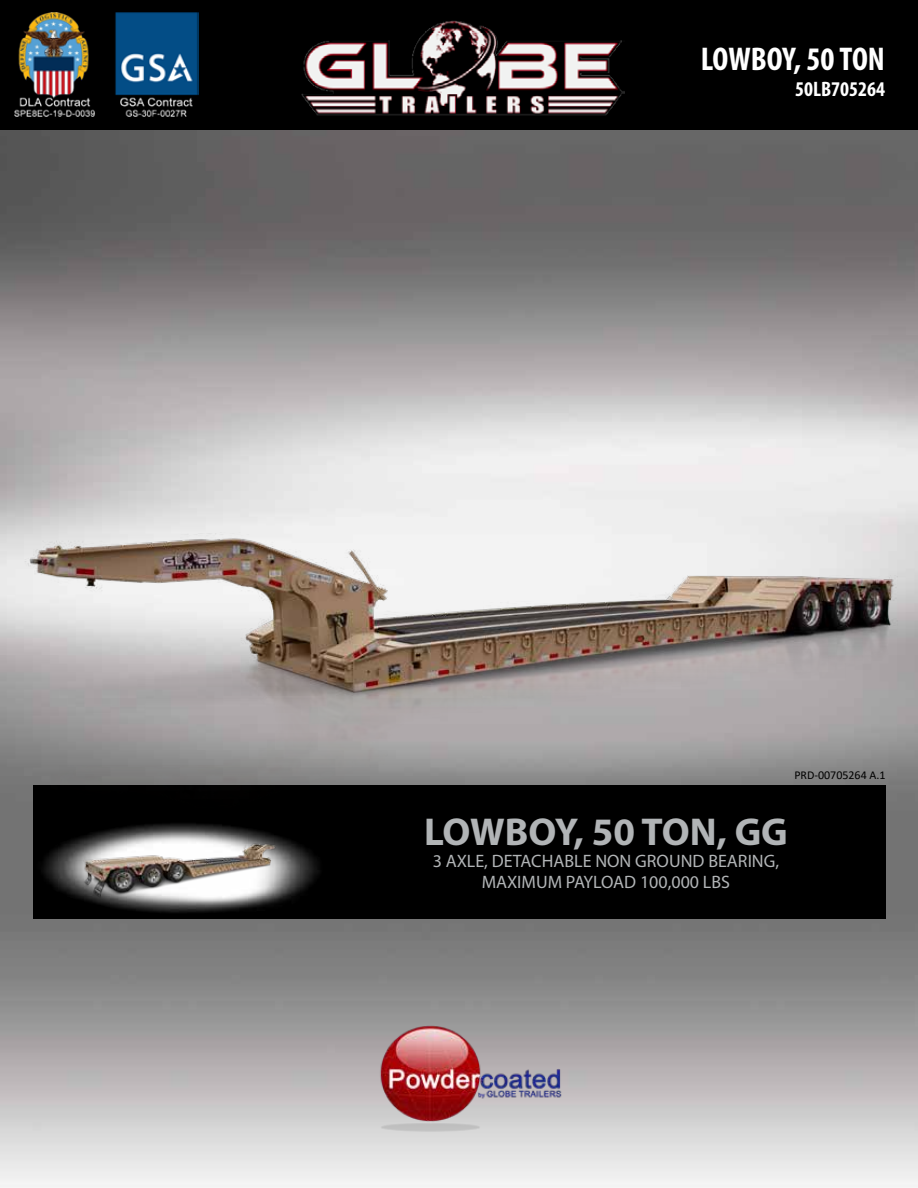
<style>
.page{position:relative;width:918px;height:1188px;background:#fff}
.page>*{position:absolute;margin:0;border:0;box-sizing:border-box;transform-origin:0 0}
.t1{font:700 39px "Myriad Pro";color:#b1b4b6}
.t2{font:700 condensed 33px "Myriad Pro";color:#fff}
.t3{font:700 condensed 21px "Myriad Pro";color:#fff}
.t4{font:18px/21.6px "Myriad Pro";color:#b1b4b6;text-align:center}
.t5{font:12px "Calibri";color:#000}
</style>
<div class="page">
<img style="left:0;top:130px;width:918px;height:1057px">
<div style="left:326px;top:785px;width:560px;height:134px;background:#000"></div>
<img style="left:356px;top:1025px;width:215px;height:109px">
<div style="left:0;top:0;width:918px;height:130px;background:#000"></div>
<img style="left:15px;top:12px;width:184px;height:104px">
<img style="left:301px;top:20px;width:323px;height:96px">
<img style="left:33px;top:889px;width:293px;height:30px">
<img style="left:17px;top:299px;width:884px;height:590px">
<img style="left:76px;top:795px;width:209px;height:132px">
<h2 class="t2" style="left:701px;top:38px;width:186px">LOWBOY, 50 TON</h2>
<p class="t3" style="left:795px;top:76px;width:91px">50LB705264</p>
<p class="t5" style="left:794px;top:766px;width:93px">PRD-00705264 A.1</p>
<h1 class="t1" style="left:424px;top:806px;width:365px">LOWBOY, 50 TON, GG</h1>
<p class="t4" style="left:433px;top:850px;width:348px">3 AXLE, DETACHABLE NON GROUND BEARING,<br>MAXIMUM PAYLOAD 100,000 LBS</p>
</div>
